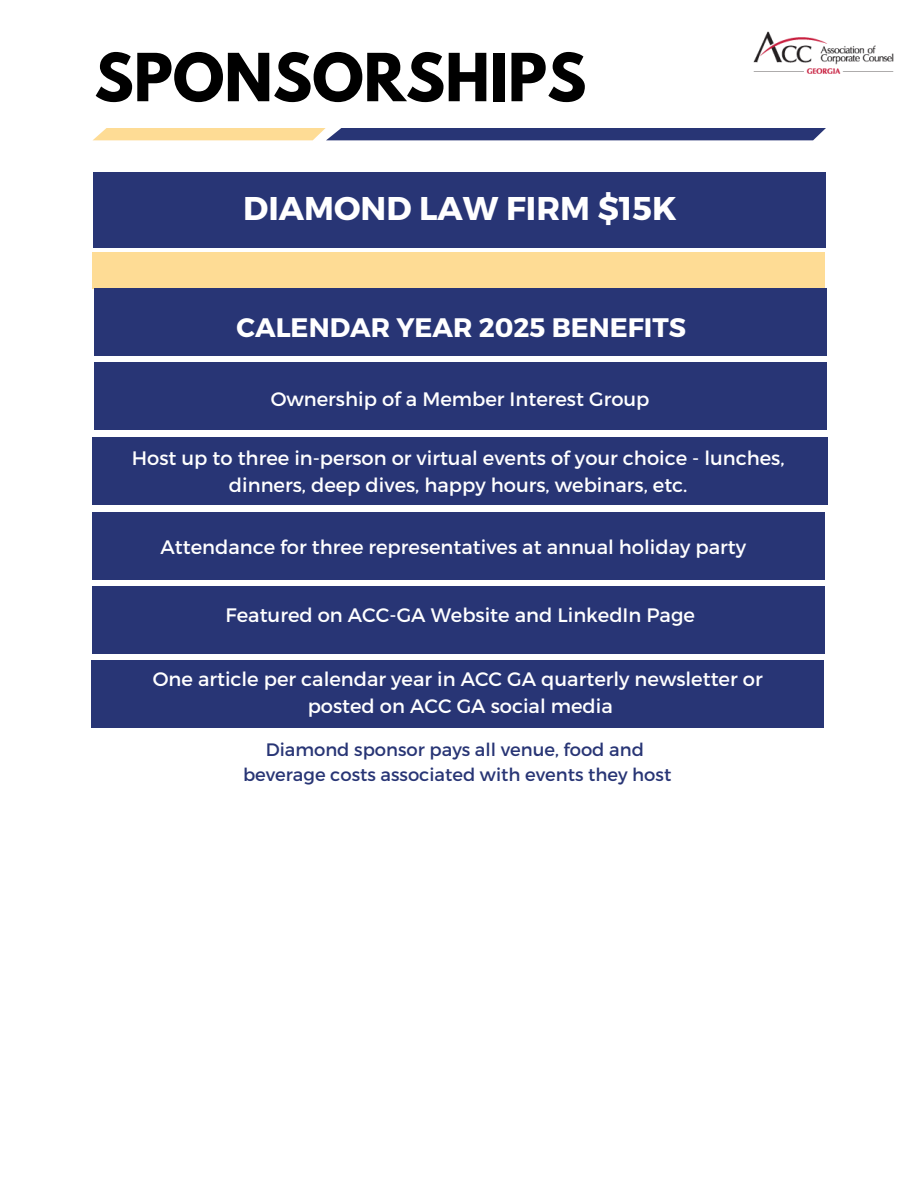
<style>
.page{position:relative;width:918px;height:1188px;background:#fff}
.page>*{position:absolute;margin:0;border:0;box-sizing:border-box;transform-origin:0 0}
.t1{font:700 58.65px "League Spartan";color:#000}
.t2{font:700 32.85px "Montserrat";color:#fff}
.t3{font:700 26.7px "Montserrat";color:#fff}
.t4{font:19.5px/27px "Montserrat";color:#fff;text-align:center}
.t5{font:18px "Montserrat";color:#283575}
.t6{font:18px "Montserrat";color:#fff}
</style>
<div class="page">
<div style="left:93px;top:172px;width:733px;height:76px;background:#283575"></div>
<div style="left:93px;top:252px;width:732px;height:37px;background:#fedc95"></div>
<div style="left:94px;top:289px;width:733px;height:67px;background:#283575"></div>
<svg style="left:93px;top:128px;width:733px;height:12px;background:#706e83"></svg>
<div style="left:94px;top:363px;width:733px;height:67px;background:#283575"></div>
<div style="left:92px;top:438px;width:735px;height:67px;background:#283575"></div>
<div style="left:93px;top:512px;width:732px;height:67px;background:#283575"></div>
<div style="left:92px;top:586px;width:732px;height:67px;background:#283575"></div>
<div style="left:91px;top:660px;width:733px;height:67px;background:#283575"></div>
<img style="left:753px;top:31px;width:141px;height:43px">
<h1 class="t1" style="left:94px;top:48px;width:494px">SPONSORSHIPS</h1>
<p class="t2" style="left:243px;top:187px;width:435px">DIAMOND LAW FIRM $15K</p>
<h2 class="t3" style="left:237px;top:310px;width:451px">CALENDAR YEAR 2025 BENEFITS</h2>
<h3 class="t4" style="left:271px;top:384px;width:380px">Ownership of a Member Interest Group</h3>
<p class="t6" style="left:304px;top:440px;width:67px">Weekly</p>
<p class="t4" style="left:132px;top:443px;width:654px">Host up to three in-person or virtual events of your choice - lunches, dinners, deep dives, happy hours, webinars, etc.</p>
<p class="t4" style="left:161px;top:532px;width:587px">Attendance for three representatives at annual holiday party</p>
<p class="t4" style="left:226px;top:601px;width:471px">Featured on ACC-GA Website and LinkedIn Page</p>
<p class="t4" style="left:153px;top:664px;width:611px">One article per calendar year in ACC GA quarterly newsletter or</p>
<p class="t4" style="left:308px;top:691px;width:307px">posted on ACC GA social media</p>
<p class="t5" style="left:266px;top:738px;width:380px">Diamond sponsor pays all venue, food and</p>
<p class="t5" style="left:243px;top:762px;width:430px">beverage costs associated with events they host</p>
</div>
